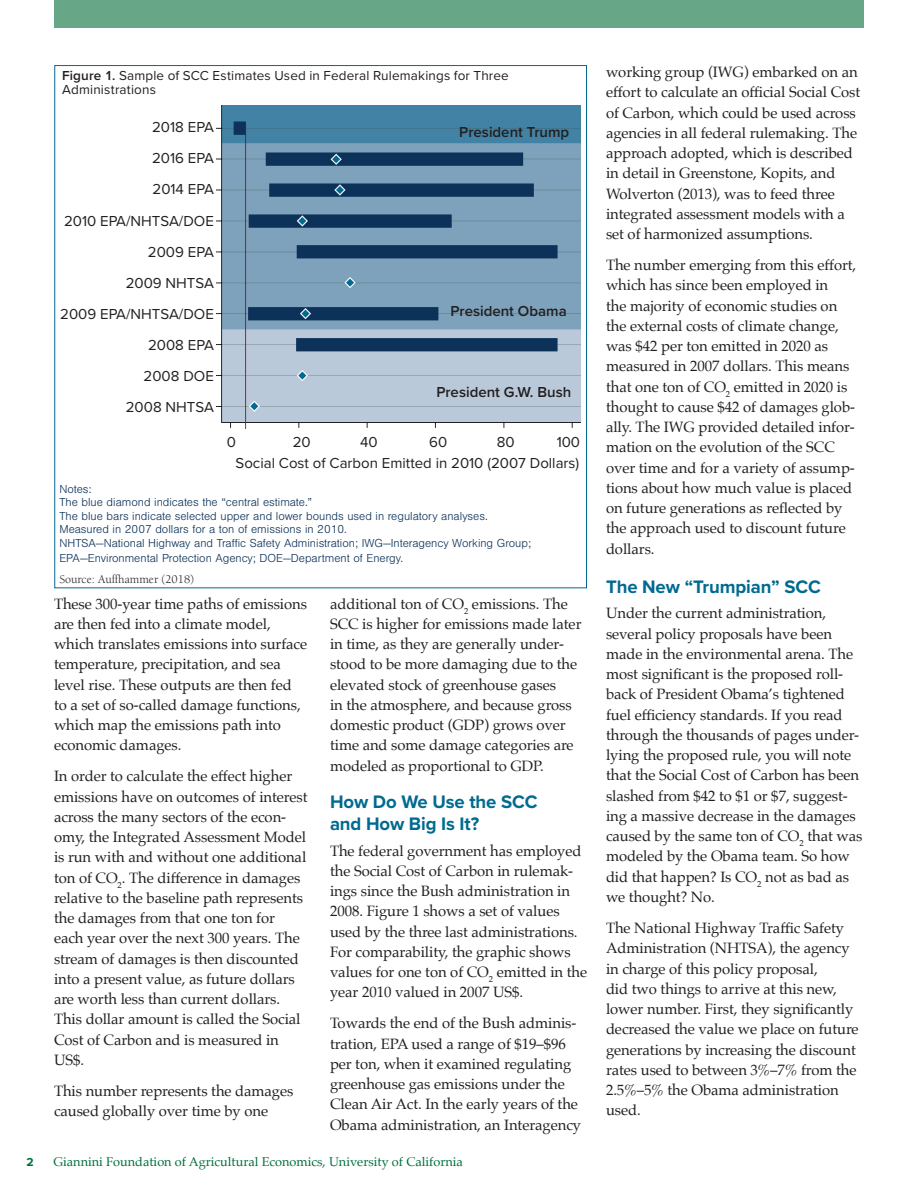
<style>
.page{position:relative;width:918px;height:1188px;background:#fff}
.page>*{position:absolute;margin:0;border:0;box-sizing:border-box;transform-origin:0 0}
.Article_Subhead{font:700 18.75px/21.6px "Proxima Nova";letter-spacing:-.005em;color:#006a90}
.Article_Body__Palati{font:15px/20.2px "Palatino";letter-spacing:-.005em;color:#231f20}
.Fig_axis_label-right{font:15px "Proxima Nova";color:#231f20}
.Fig_axis_label_-_lef{font:15px "Proxima Nova";color:#231f20}
.Fig_axis_label_-_lef-2{font:600 15px "Proxima Nova";color:#231f20}
.Figure_Title{font:13.5px/14.2px "Proxima Nova";letter-spacing:.01em;color:#231f20}
.t1{font:12.75px "Palatino";color:#006f3c}
.Chart_Note{font:300 12px/13.5px "Nimbus San";color:#0c3259}
.Chart_Note-2{font:12px "Berkeley Std";color:#231f20}
.t2{font:700 12px "Proxima Nova";color:#006f3c}
.s1{font-weight:600}
</style>
<div class="page">
<div style="left:54px;top:0;width:810px;height:28px;background:#67a788"></div>
<img style="left:217px;top:106px;width:363px;height:322px">
<p class="Figure_Title" style="left:62px;top:68px;width:448px"><span class="s1">Figure 1.</span> Sample of SCC Estimates Used in Federal Rulemakings for Three<br>Administrations</p>
<p class="Fig_axis_label-right" style="left:152px;top:116px;width:63px">2018 EPA</p>
<p class="Fig_axis_label-right" style="left:152px;top:147px;width:63px">2016 EPA</p>
<p class="Fig_axis_label-right" style="left:153px;top:178px;width:63px">2014 EPA</p>
<p class="Fig_axis_label-right" style="left:64px;top:209px;width:151px">2010 EPA/NHTSA/DOE</p>
<p class="Fig_axis_label-right" style="left:148px;top:240px;width:67px">2009 EPA</p>
<p class="Fig_axis_label-right" style="left:126px;top:272px;width:90px">2009 NHTSA</p>
<p class="Fig_axis_label-right" style="left:60px;top:303px;width:155px">2009 EPA/NHTSA/DOE</p>
<p class="Fig_axis_label-right" style="left:148px;top:334px;width:67px">2008 EPA</p>
<p class="Fig_axis_label-right" style="left:144px;top:365px;width:72px">2008 DOE</p>
<p class="Fig_axis_label-right" style="left:126px;top:396px;width:90px">2008 NHTSA</p>
<p class="Fig_axis_label_-_lef-2" style="left:459px;top:120px;width:112px">President Trump</p>
<p class="Fig_axis_label_-_lef-2" style="left:450px;top:300px;width:118px">President Obama</p>
<p class="Fig_axis_label_-_lef-2" style="left:436px;top:381px;width:136px">President G.W. Bush</p>
<p class="Fig_axis_label_-_lef" style="left:227px;top:431px;width:11px">0</p>
<p class="Fig_axis_label_-_lef" style="left:293px;top:431px;width:20px">20</p>
<p class="Fig_axis_label_-_lef" style="left:360px;top:431px;width:19px">40</p>
<p class="Fig_axis_label_-_lef" style="left:429px;top:431px;width:20px">60</p>
<p class="Fig_axis_label_-_lef" style="left:497px;top:431px;width:19px">80</p>
<p class="Fig_axis_label_-_lef" style="left:557px;top:431px;width:25px">100</p>
<p class="Fig_axis_label_-_lef" style="left:236px;top:452px;width:345px">Social Cost of Carbon Emitted in 2010 (2007 Dollars)</p>
<p class="Chart_Note" style="left:59px;top:482px;width:430px">Notes:<br>The blue diamond indicates the “central estimate.”<br>The blue bars indicate selected upper and lower bounds used in regulatory analyses.</p>
<p class="Chart_Note" style="left:59px;top:523px;width:473px">Measured in 2007 dollars for a ton of emissions in 2010.<br>NHTSA—National Highway and Traffic Safety Administration; IWG—Interagency Working Group;</p>
<p class="Chart_Note" style="left:59px;top:551px;width:346px">EPA—Environmental Protection Agency; DOE—Department of Energy.</p>
<p class="Chart_Note-2" style="left:59px;top:573px;width:136px">Source: Auffhammer (2018)</p>
<p class="Article_Body__Palati" style="left:54px;top:593px;width:255px">These 300-year time paths of emissions are then fed into a climate model, which translates emissions into surface temperature, precipitation, and sea level rise. These outputs are then fed to a set of so-called damage functions, which map the emissions path into economic damages.</p>
<p class="Article_Body__Palati" style="left:54px;top:766px;width:255px">In order to calculate the effect higher emissions have on outcomes of interest across the many sectors of the econ&shy;omy, the Integrated Assessment Model is run with and without one additional ton of CO<sub>2</sub>. The difference in damages relative to the baseline path represents the damages from that one ton for each year over the next 300 years. The stream of damages is then discounted into a present value, as future dollars are worth less than current dollars.<br>This dollar amount is called the Social Cost of Carbon and is measured in US$.</p>
<p class="Article_Body__Palati" style="left:54px;top:1081px;width:241px">This number represents the damages caused globally over time by one</p>
<p class="Article_Body__Palati" style="left:330px;top:593px;width:253px">additional ton of CO<sub>2</sub> emissions. The SCC is higher for emissions made later in time, as they are generally under&shy;stood to be more damaging due to the elevated stock of greenhouse gases<br>in the atmosphere, and because gross domestic product (GDP) grows over time and some damage categories are modeled as proportional to GDP.</p>
<p class="Article_Subhead" style="left:330px;top:791px;width:209px">How Do We Use the SCC and How Big Is It?</p>
<p class="Article_Body__Palati" style="left:330px;top:840px;width:259px">The federal government has employed the Social Cost of Carbon in rulemak&shy;ings since the Bush administration in 2008. Figure 1 shows a set of values used by the three last administrations.<br>For comparability, the graphic shows values for one ton of CO<sub>2</sub> emitted in the year 2010 valued in 2007 US$.</p>
<p class="Article_Body__Palati" style="left:330px;top:1013px;width:253px">Towards the end of the Bush adminis&shy;tration, EPA used a range of $19–$96 per ton, when it examined regulating greenhouse gas emissions under the Clean Air Act. In the early years of the Obama administration, an Interagency</p>
<p class="t2" style="left:26px;top:1153px;width:9px">2</p>
<p class="t1" style="left:53px;top:1151px;width:411px">Giannini Foundation of Agricultural Economics, University of California</p>
<p class="Article_Body__Palati" style="left:606px;top:62px;width:256px">working group (IWG) embarked on an effort to calculate an official Social Cost of Carbon, which could be used across agencies in all federal rulemaking. The approach adopted, which is described in detail in Greenstone, Kopits, and Wolverton (2013), was to feed three integrated assessment models with a set of harmonized assumptions.</p>
<p class="Article_Body__Palati" style="left:606px;top:255px;width:252px">The number emerging from this effort, which has since been employed in<br>the majority of economic studies on the external costs of climate change, was $42 per ton emitted in 2020 as measured in 2007 dollars. This means that one ton of CO<sub>2</sub> emitted in 2020 is thought to cause $42 of damages glob&shy;ally. The IWG provided detailed infor&shy;mation on the evolution of the SCC over time and for a variety of assump&shy;tions about how much value is placed on future generations as reflected by the approach used to discount future dollars.</p>
<p class="Article_Subhead" style="left:606px;top:575px;width:216px">The New “Trumpian” SCC</p>
<p class="Article_Body__Palati" style="left:606px;top:603px;width:258px">Under the current administration, several policy proposals have been made in the environmental arena. The most significant is the proposed roll&shy;back of President Obama’s tightened fuel efficiency standards. If you read through the thousands of pages under&shy;lying the proposed rule, you will note that the Social Cost of Carbon has been slashed from $42 to $1 or $7, suggest&shy;ing a massive decrease in the damages caused by the same ton of CO<sub>2</sub> that was modeled by the Obama team. So how did that happen? Is CO<sub>2</sub> not as bad as we thought? No.</p>
<p class="Article_Body__Palati" style="left:606px;top:918px;width:254px">The National Highway Traffic Safety Administration (NHTSA), the agency in charge of this policy proposal,<br>did two things to arrive at this new, lower number. First, they significantly decreased the value we place on future generations by increasing the discount rates used to between 3%–7% from the 2.5%–5% the Obama administration used.</p>
</div>
